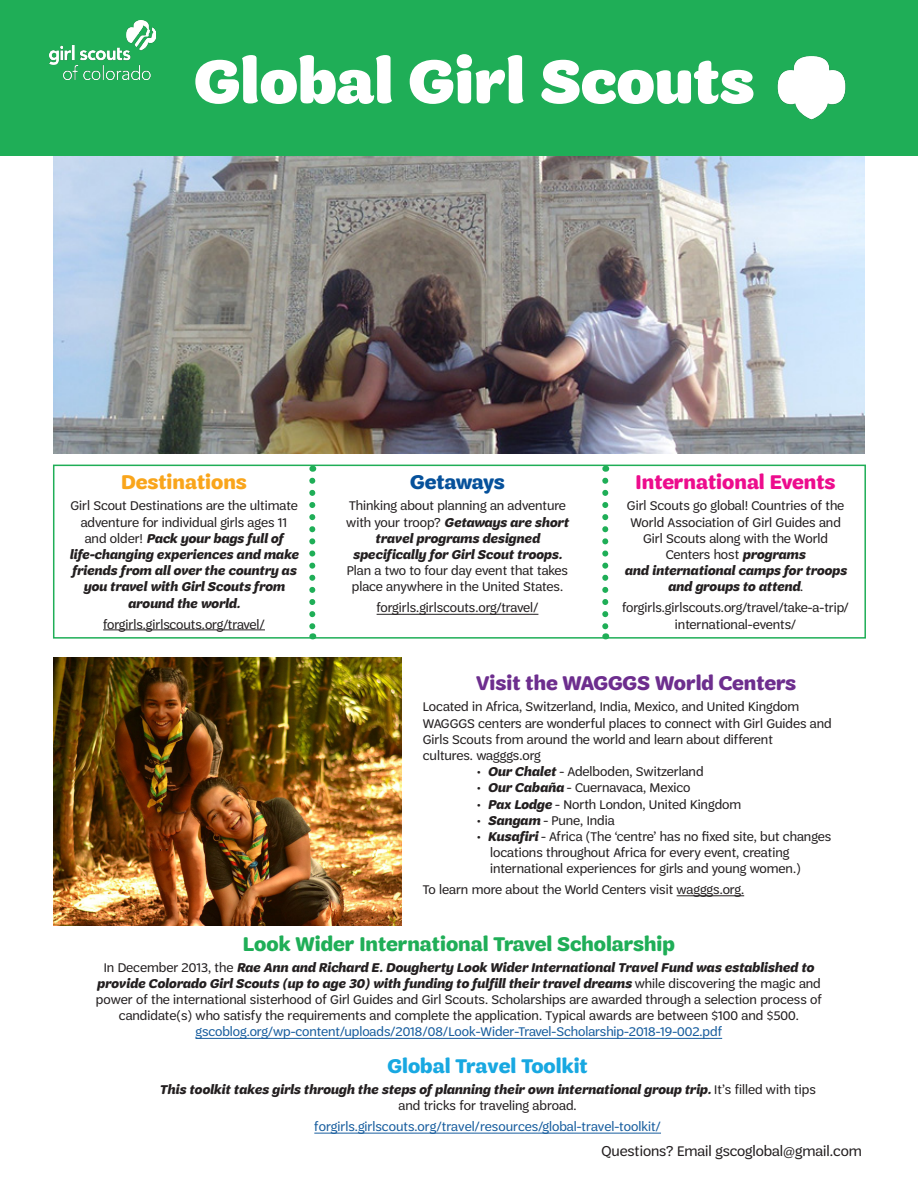
<style>
.page{position:relative;width:918px;height:1188px;background:#fff}
.page>*{position:absolute;margin:0;border:0;box-sizing:border-box;transform-origin:0 0}
.t1{font:900 64.5px "Trefoil Sans";color:#fff}
.t2{font:700 21px "Trefoil Sans";color:#1fae57}
.t3{font:700 21px "Trefoil Sans";color:#6d2e8e}
.t4{font:700 21px "Trefoil Sans";color:#ed0c8d}
.t5{font:700 21px "Trefoil Sans";color:#18a8e1}
.t6{font:700 21px "Trefoil Sans";color:#f9a51b}
.t7{font:700 21px "Trefoil Sans";letter-spacing:-.02em;color:#06519b}
.t8{font:15px "Trefoil Sans";color:#231f20}
.t9{font:13.5px/16.2px "Trefoil Sans";color:#231f20;text-align:center}
.t10{font:italic 700 13.5px/16.2px "Trefoil Sans";color:#231f20;text-align:center}
.t11{font:13.5px "Trefoil Sans";color:#175d9e}
.s1{font-weight:400;font-style:normal}
.s2{font-weight:700;font-style:italic}
.s3{color:#175d9e}
</style>
<div class="page">
<img style="left:54px;top:156px;width:811px;height:297px">
<div style="left:0;top:0;width:918px;height:156px;background:#1fae57"></div>
<hr style="left:103px;top:630px;width:162px;height:1px;background:#231f20">
<hr style="left:677px;top:895px;width:67px;height:1px;background:#231f20">
<img style="left:54px;top:658px;width:348px;height:267px">
<div style="left:53px;top:465px;width:813px;height:174px;border:2px solid #1fae57"></div>
<svg style="left:309px;top:481px;width:6px;height:158px"></svg>
<svg style="left:602px;top:481px;width:6px;height:158px"></svg>
<img style="left:49px;top:21px;width:107px;height:58px">
<img style="left:724px;top:56px;width:141px;height:119px">
<hr style="left:314px;top:1133px;width:347px;height:1px;background:#175d9e">
<hr style="left:196px;top:1038px;width:526px;height:1px;background:#175d9e">
<hr style="left:377px;top:614px;width:161px;height:1px;background:#231f20">
<p class="t1" style="left:194px;top:45px;width:562px">Global Girl Scouts</p>
<p class="t6" style="left:121px;top:471px;width:127px">Destinations</p>
<p class="t10" style="left:70px;top:498px;width:230px"><span class="s1">Girl Scout Destinations are the ultimate adventure for individual girls ages 11 and older!</span> Pack your bags full of life-changing experiences and make friends from all over the country as you travel with Girl Scouts from</p>
<p class="t10" style="left:128px;top:595px;width:114px">around the world.</p>
<p class="t9" style="left:103px;top:616px;width:163px">forgirls.girlscouts.org/travel/</p>
<p class="t7" style="left:410px;top:471px;width:96px">Getaways</p>
<p class="t9" style="left:346px;top:498px;width:224px">Thinking about planning an adventure with your troop? <span class="s2">Getaways are short travel programs designed specifically for Girl Scout troops.<br></span>Plan a two to four day event that takes place anywhere in the United States.</p>
<p class="t9" style="left:377px;top:600px;width:163px">forgirls.girlscouts.org/travel/</p>
<p class="t4" style="left:636px;top:471px;width:201px">International Events</p>
<p class="t9" style="left:627px;top:498px;width:219px">Girl Scouts go global! Countries of the<br>World Association of Girl Guides and<br>Girl Scouts along with the World</p>
<p class="t9" style="left:666px;top:546px;width:141px">Centers host <span class="s2">programs</span></p>
<p class="t10" style="left:625px;top:563px;width:224px">and international camps for troops and groups to attend<span class="s1">.</span></p>
<p class="t9" style="left:622px;top:600px;width:228px">forgirls.girlscouts.org/travel/take-a-trip/ international-events/</p>
<p class="t3" style="left:476px;top:672px;width:322px">Visit the WAGGGS World Centers</p>
<p class="t9" style="left:423px;top:699px;width:378px">Located in Africa, Switzerland, India, Mexico, and United Kingdom</p>
<p class="t9" style="left:423px;top:715px;width:410px;text-align:left">WAGGGS centers are wonderful places to connect with Girl Guides and<br>Girls Scouts from around the world and learn about different</p>
<p class="t9" style="left:423px;top:747px;width:119px">cultures. wagggs.org</p>
<p class="t9" style="left:477px;top:764px;width:228px">• <span class="s2">Our Chalet</span> - Adelboden, Switzerland</p>
<p class="t9" style="left:477px;top:780px;width:215px">• <span class="s2">Our Cabaña</span> - Cuernavaca, Mexico</p>
<p class="t9" style="left:477px;top:796px;width:266px">• <span class="s2">Pax Lodge</span> - North London, United Kingdom</p>
<p class="t9" style="left:477px;top:812px;width:139px">• <span class="s2">Sangam</span> - Pune, India</p>
<p class="t9" style="left:490px;top:828px;width:343px;text-align:left;text-indent:-13px">• <span class="s2">Kusafiri</span> - Africa (The ‘centre’ has no fixed site, but changes locations throughout Africa for every event, creating</p>
<p class="t9" style="left:490px;top:861px;width:312px">international experiences for girls and young women.)</p>
<p class="t9" style="left:423px;top:882px;width:323px">To learn more about the World Centers visit wagggs.org.</p>
<p class="t2" style="left:243px;top:932px;width:433px">Look Wider International Travel Scholarship</p>
<p class="t9" style="left:96px;top:960px;width:728px">In December 2013, the <span class="s2">Rae Ann and Richard E. Dougherty Look Wider International Travel Fund was established to provide Colorado Girl Scouts (up to age 30) with funding to fulfill their travel dreams</span> while discovering the magic and power of the international sisterhood of Girl Guides and Girl Scouts. Scholarships are awarded through a selection process of candidate(s) who satisfy the requirements and complete the application. Typical awards are between $100 and $500. <span class="s3">gscoblog.org/wp-content/uploads/2018/08/Look-Wider-Travel-Scholarship-2018-19-002.pdf</span></p>
<p class="t5" style="left:388px;top:1054px;width:202px">Global Travel Toolkit</p>
<p class="t10" style="left:160px;top:1082px;width:658px">This toolkit takes girls through the steps of planning their own international group trip. <span class="s1">It’s filled with tips and tricks for traveling abroad.</span></p>
<p class="t11" style="left:314px;top:1119px;width:348px">forgirls.girlscouts.org/travel/resources/global-travel-toolkit/</p>
<p class="t8" style="left:601px;top:1143px;width:262px">Questions? Email gscoglobal@gmail.com</p>
</div>
